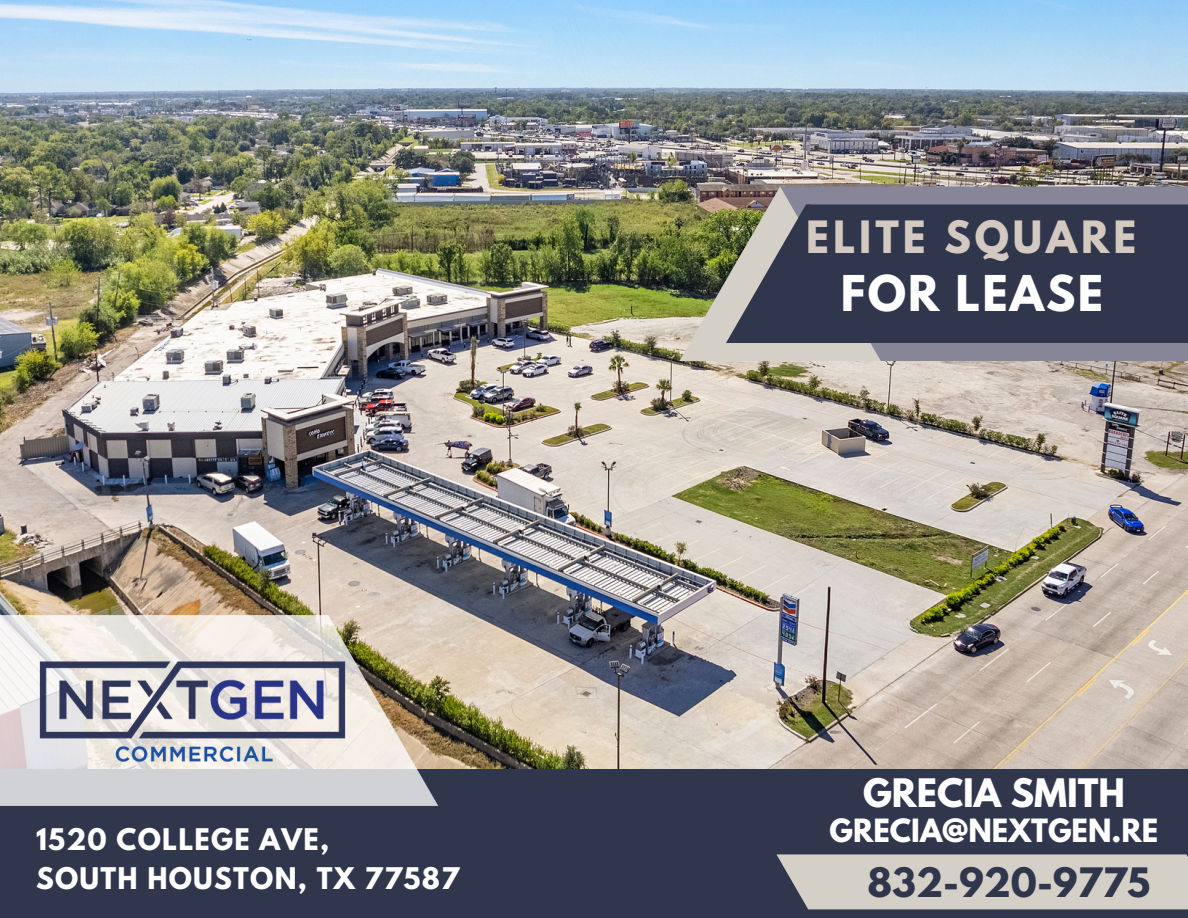
<style>
.page{position:relative;width:1188px;height:918px;background:#fff}
.page>*{position:absolute;margin:0;border:0;box-sizing:border-box;transform-origin:0 0}
.t1{font:700 43.65px "League Spartan";letter-spacing:.05em;color:#fff}
.t2{font:700 39.45px "League Spartan";letter-spacing:.1em;color:#d4c9c1}
.t3{font:700 35.85px "League Spartan";color:#30364b}
.t4{font:700 34.8px "League Spartan";color:#fff}
.t5{font:700 28.35px "League Spartan";color:#fff}
.t6{font:700 26.4px "League Spartan";letter-spacing:.05em;color:#fff}
</style>
<div class="page">
<img style="left:0;top:0;width:1188px;height:770px">
<div style="left:890px;top:186px;width:298px;height:175px;background:#868698"></div>
<div style="left:0;top:770px;width:1188px;height:148px;background:#30364b"></div>
<svg style="left:0;top:615px;width:438px;height:191px;background:#c9c2b6"></svg>
<img style="left:36px;top:554px;width:313px;height:252px">
<div style="left:776px;top:854px;width:412px;height:55px;background:#d5d0c7"></div>
<img style="left:679px;top:186px;width:211px;height:175px">
<div style="left:806px;top:204px;width:382px;height:139px;background:#30364b"></div>
<p class="t6" style="left:36px;top:826px;width:295px">1520 COLLEGE AVE,</p>
<p class="t6" style="left:36px;top:865px;width:425px">SOUTH HOUSTON, TX 77587</p>
<h2 class="t2" style="left:806px;top:218px;width:331px">ELITE SQUARE</h2>
<p class="t1" style="left:841px;top:272px;width:264px">FOR LEASE</p>
<h1 class="t4" style="left:863px;top:776px;width:263px">GRECIA SMITH</h1>
<h3 class="t5" style="left:830px;top:817px;width:330px">GRECIA@NEXTGEN.RE</h3>
<p class="t3" style="left:868px;top:865px;width:284px">832-920-9775</p>
</div>
